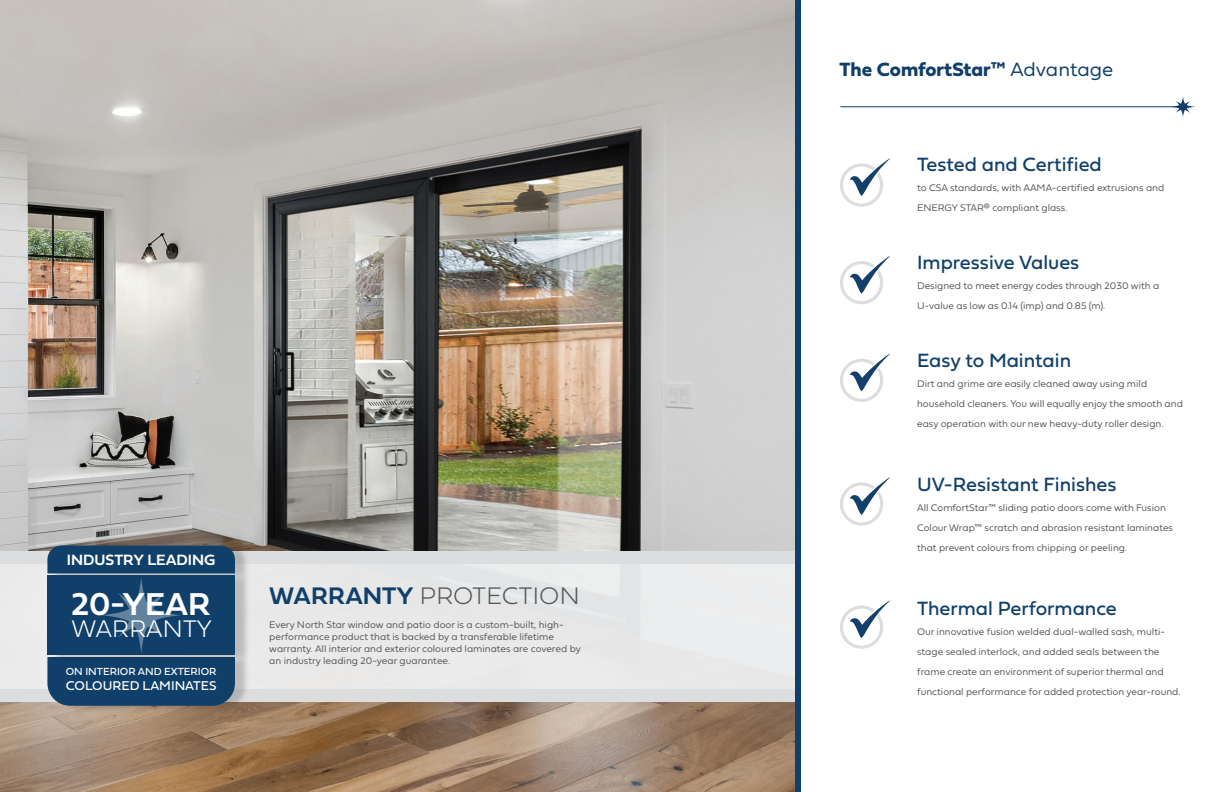
<style>
.page{position:relative;width:1224px;height:792px;background:#fff}
.page>*{position:absolute;margin:0;border:0;box-sizing:border-box;transform-origin:0 0}
.t1{font:33px "Fieldwork Geo Demibold";color:#fff}
.t2{font:100 25.1px "Fieldwork Geo";color:#fff}
.t3{font:100 25px "Fieldwork Geo";color:#57585a}
.t4{font:20px "Fieldwork Geo Regular";color:#103f6a}
.t5{font:20px "Fieldwork Geo Bold";letter-spacing:-.005em;color:#103f6a}
.t6{font:15.6px "Fieldwork Geo Demibold";color:#fff}
.t7{font:13.2px "Fieldwork Geo Regular";color:#fff}
.t8{font:10.7px "Fieldwork Geo Regular";color:#fff}
.t9{font:10px/20px "Fieldwork Geo Light";color:#57585a}
.s1{font-family:"Fieldwork Geo Demibold";font-weight:400;color:#103f6a}
.s2{font-family:"Fieldwork Geo Light"}
</style>
<div class="page">
<img style="left:0;top:0;width:795px;height:792px">
<div style="left:0;top:564px;width:801px;height:125px;background:#eae9e9"></div>
<div style="left:0;top:551px;width:795px;height:13px;background:#dcdddf"></div>
<div style="left:0;top:689px;width:801px;height:12px;background:#dcdddf"></div>
<div style="left:795px;top:0;width:6px;height:792px;background:#103f6a"></div>
<div style="left:52px;top:654px;width:198px;height:60px;background:#231f20;opacity:.22"></div>
<div style="left:52px;top:542px;width:198px;height:39px;background:#231f20;opacity:.22"></div>
<div style="left:52px;top:573px;width:198px;height:90px;background:#231f20;opacity:.22"></div>
<svg style="left:47px;top:546px;width:188px;height:160px;background:#19456e"></svg>
<hr style="left:840px;top:106px;width:343px;height:1px;background:#103f6a">
<svg style="left:1171px;top:97px;width:24px;height:20px"></svg>
<svg style="left:840px;top:158px;width:50px;height:49px"></svg>
<svg style="left:840px;top:256px;width:50px;height:49px"></svg>
<svg style="left:840px;top:353px;width:50px;height:49px"></svg>
<svg style="left:840px;top:477px;width:50px;height:49px"></svg>
<svg style="left:840px;top:600px;width:50px;height:49px"></svg>
<p class="t6" style="left:67px;top:547px;width:150px">INDUSTRY LEADING</p>
<p class="t1" style="left:72px;top:578px;width:141px">20-YEAR</p>
<p class="t2" style="left:72px;top:609px;width:142px">WARRANTY</p>
<p class="t8" style="left:66px;top:663px;width:152px">ON INTERIOR AND EXTERIOR</p>
<p class="t7" style="left:66px;top:675px;width:152px">COLOURED LAMINATES</p>
<p class="t3" style="left:269px;top:576px;width:312px"><span class="s1">WARRANTY</span> PROTECTION</p>
<p class="t9" style="left:269px;top:618px;width:313px;line-height:12px">Every North Star window and patio door is a custom-built, high&shy;performance product that is backed by a transferable lifetime warranty. All interior and exterior coloured laminates are covered by an industry leading 20-year guarantee.</p>
<p class="t5" style="left:840px;top:53px;width:275px">The ComfortStar™ <span class="s2">Advantage</span></p>
<p class="t4" style="left:917px;top:149px;width:186px">Tested and Certified</p>
<p class="t9" style="left:917px;top:178px;width:249px">to CSA standards, with AAMA-certified extrusions and<br>ENERGY STAR® compliant glass.</p>
<p class="t4" style="left:917px;top:247px;width:164px">Impressive Values</p>
<p class="t9" style="left:917px;top:275px;width:244px">Designed to meet energy codes through 2030 with a<br>U-value as low as 0.14 (imp) and 0.85 (m).</p>
<p class="t4" style="left:917px;top:344px;width:156px">Easy to Maintain</p>
<p class="t9" style="left:917px;top:373px;width:267px">Dirt and grime are easily cleaned away using mild household cleaners. You will equally enjoy the smooth and easy operation with our new heavy-duty roller design.</p>
<p class="t4" style="left:917px;top:468px;width:201px">UV-Resistant Finishes</p>
<p class="t9" style="left:917px;top:497px;width:258px">All ComfortStar™ sliding patio doors come with Fusion<br>Colour Wrap™ scratch and abrasion resistant laminates that prevent colours from chipping or peeling.</p>
<p class="t4" style="left:917px;top:592px;width:201px">Thermal Performance</p>
<p class="t9" style="left:917px;top:621px;width:265px">Our innovative fusion welded dual-walled sash, multi&shy;stage sealed interlock, and added seals between the frame create an environment of superior thermal and functional performance for added protection year-round.</p>
</div>
